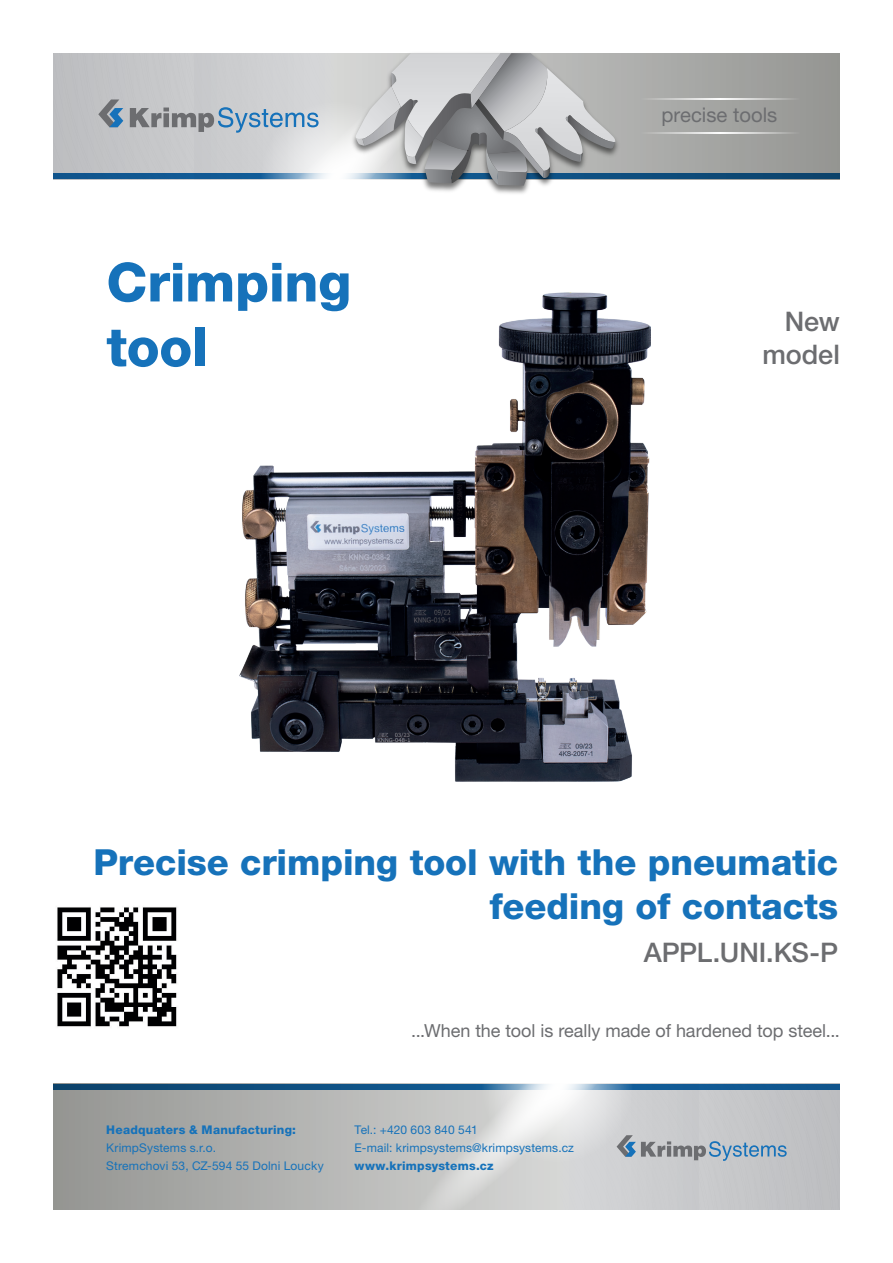
<style>
.page{position:relative;width:893px;height:1263px;background:#fff}
.page>*{position:absolute;margin:0;border:0;box-sizing:border-box;transform-origin:0 0}
.t1{font:800 54px/64.8px "Helvetica Neue LT Pro";letter-spacing:-.005em;color:#1672ba}
.t2{font:800 36px/43.2px "Helvetica Neue LT Pro";letter-spacing:-.005em;color:#1672ba;text-align:right}
.t3{font:500 27px/32.4px "Helvetica Neue LT Pro";letter-spacing:-.005em;color:#6c6d70;text-align:right}
.t4{font:20.25px "Helvetica Neue LT Pro";color:#6c6d70}
.t5{font:18px "Helvetica Neue LT Pro";letter-spacing:-.005em;color:#6c6d70}
.t6{font:12px/18px "Helvetica Neue LT Pro";letter-spacing:.015em;color:#1672ba}
.t7{font:800 12px "Helvetica Neue LT Pro";letter-spacing:.02em;color:#1672ba}
</style>
<div class="page">
<svg style="left:53px;top:53px;width:787px;height:121px;background:#a7a9a8"></svg>
<svg style="left:53px;top:174px;width:787px;height:5px"></svg>
<svg style="left:656px;top:99px;width:143px;height:1px"></svg>
<svg style="left:656px;top:132px;width:143px;height:1px"></svg>
<svg style="left:98px;top:99px;width:25px;height:28px"></svg>
<img style="left:425px;top:186px;width:104px;height:8px">
<svg style="left:130px;top:53px;width:526px;height:133px;background:#babdc1"></svg>
<svg style="left:53px;top:1089px;width:787px;height:121px;background:#a5a6a5"></svg>
<svg style="left:53px;top:1084px;width:787px;height:5px"></svg>
<svg style="left:237px;top:1084px;width:550px;height:126px;background:#bfc3c6"></svg>
<img style="left:239px;top:292px;width:411px;height:489px">
<img style="left:57px;top:907px;width:120px;height:120px">
<h1 class="t1" style="left:106px;top:250px;width:247px">Crimping tool</h1>
<h3 class="t4" style="left:661px;top:103px;width:117px">precise tools</h3>
<h3 class="t3" style="left:763px;top:305px;width:79px">New model</h3>
<h2 class="t2" style="left:94px;top:841px;width:746px">Precise crimping tool with the pneumatic feeding of contacts</h2>
<h3 class="t3" style="left:644px;top:936px;width:196px">APPL.UNI.KS-P</h3>
<h3 class="t5" style="left:411px;top:1019px;width:430px">...When the tool is really made of hardened top steel...</h3>
<p class="t7" style="left:106px;top:1122px;width:191px">Headquaters &amp; Manufacturing:</p>
<p class="t6" style="left:106px;top:1138px;width:219px">KrimpSystems s.r.o.<br>Stremchovi 53, CZ-594 55 Dolni Loucky</p>
<p class="t6" style="left:355px;top:1120px;width:221px">Tel.: +420 603 840 541<br>E-mail: krimpsystems@krimpsystems.cz</p>
<p class="t7" style="left:355px;top:1158px;width:141px">www.krimpsystems.cz</p>
</div>
